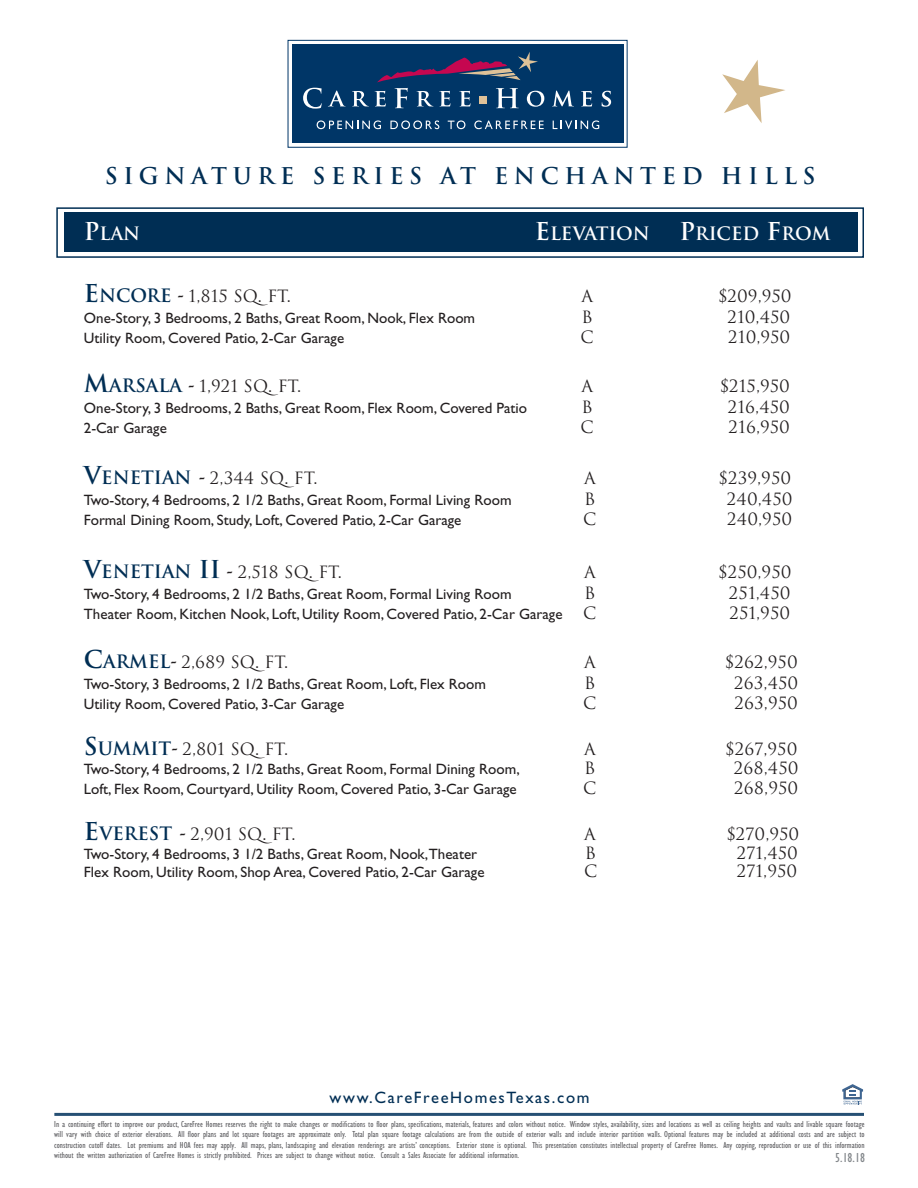
<style>
.page{position:relative;width:918px;height:1188px;background:#fff}
.page>*{position:absolute;margin:0;border:0;box-sizing:border-box;transform-origin:0 0}
.t1{font:700 22.5px "Trajan";letter-spacing:.25em;color:#002e54}
.t2{font:700 18px "Trajan";color:#fff}
.t3{font:16.5px "Trajan";color:#231f20}
.t4{font:16.5px "Gill Sans";letter-spacing:.1em;color:#002e54}
.t5{font:15px "Gill Sans";color:#231f20}
.t6{font:condensed 13.5px "Gill Sans";color:#83878b}
.t7{font:condensed 9px/10.5px "Gill Sans";color:#636366;text-align:justify}
.s1{font-size:24px}
.s2{font-weight:700;font-size:24px;color:#002e54}
.s3{font-weight:700;font-size:18px;color:#002e54}
.s4{font-family:"Post Mediaeval";font-weight:500;font-size:22.5px}
.s5{font-family:"Trajan";font-size:16.5px}
</style>
<div class="page">
<div style="left:64px;top:213px;width:794px;height:39px;background:#002e54"></div>
<div style="left:292px;top:44px;width:331px;height:99px;background:#003667"></div>
<svg style="left:377px;top:52px;width:161px;height:30px"></svg>
<div style="left:288px;top:40px;width:340px;height:108px;border:1px solid #003667"></div>
<svg style="left:317px;top:120px;width:64px;height:9px"></svg>
<svg style="left:390px;top:120px;width:49px;height:9px"></svg>
<svg style="left:448px;top:120px;width:17px;height:9px"></svg>
<svg style="left:474px;top:120px;width:70px;height:9px"></svg>
<svg style="left:553px;top:120px;width:46px;height:9px"></svg>
<svg style="left:303px;top:88px;width:19px;height:21px"></svg>
<svg style="left:329px;top:91px;width:16px;height:15px"></svg>
<svg style="left:352px;top:91px;width:16px;height:15px"></svg>
<svg style="left:375px;top:91px;width:11px;height:15px"></svg>
<svg style="left:395px;top:88px;width:13px;height:20px"></svg>
<svg style="left:417px;top:91px;width:16px;height:15px"></svg>
<svg style="left:439px;top:91px;width:11px;height:15px"></svg>
<svg style="left:459px;top:91px;width:11px;height:15px"></svg>
<div style="left:479px;top:97px;width:8px;height:7px;background:#dfc298"></div>
<svg style="left:496px;top:88px;width:23px;height:20px"></svg>
<svg style="left:527px;top:91px;width:17px;height:16px"></svg>
<svg style="left:553px;top:91px;width:20px;height:15px"></svg>
<svg style="left:581px;top:91px;width:11px;height:15px"></svg>
<svg style="left:602px;top:91px;width:9px;height:16px"></svg>
<hr style="left:54px;top:1113px;width:810px;height:3px;background:#265074">
<svg style="left:722px;top:60px;width:63px;height:63px"></svg>
<div style="left:56px;top:207px;width:808px;height:51px;border:2px solid #002e54"></div>
<svg style="left:842px;top:1084px;width:21px;height:21px"></svg>
<h1 class="t1" style="left:105px;top:163px;width:712px">SIGNATURE SERIES AT ENCHANTED HILLS</h1>
<h2 class="t2" style="left:84px;top:223px;width:58px"><span class="s1">P</span>LAN</h2>
<h2 class="t2" style="left:535px;top:223px;width:297px"><span class="s1">E</span>LEVATION <span class="s1">P</span>RICED <span class="s1">F</span>ROM</h2>
<h3 class="t3" style="left:84px;top:287px;width:209px"><span class="s2">E</span><span class="s3">NCORE</span> <span class="s4">-</span> 1,815 SQ. FT.</h3>
<h3 class="t3" style="left:581px;top:287px;width:13px">A</h3>
<h3 class="t3" style="left:718px;top:287px;width:75px">$209,950</h3>
<h3 class="t5" style="left:84px;top:312px;width:393px">One-Story, 3 Bedrooms, 2 Baths, Great Room, Nook, Flex Room</h3>
<h3 class="t3" style="left:582px;top:308px;width:13px">B</h3>
<h3 class="t3" style="left:727px;top:308px;width:64px">210,450</h3>
<h3 class="t5" style="left:84px;top:332px;width:262px">Utility Room, Covered Patio, 2-Car Garage</h3>
<h3 class="t3" style="left:581px;top:328px;width:15px">C</h3>
<h3 class="t3" style="left:728px;top:328px;width:64px">210,950</h3>
<h3 class="t3" style="left:84px;top:376px;width:219px"><span class="s2">M</span><span class="s3">ARSALA</span> <span class="s4">-</span> 1,921 SQ. FT.</h3>
<h3 class="t3" style="left:581px;top:376px;width:13px">A</h3>
<h3 class="t3" style="left:720px;top:376px;width:71px">$215,950</h3>
<h3 class="t5" style="left:84px;top:402px;width:445px">One-Story, 3 Bedrooms, 2 Baths, Great Room, Flex Room, Covered Patio</h3>
<h3 class="t3" style="left:582px;top:397px;width:13px">B</h3>
<h3 class="t3" style="left:728px;top:397px;width:64px">216,450</h3>
<h3 class="t5" style="left:84px;top:422px;width:84px">2-Car Garage</h3>
<h3 class="t3" style="left:581px;top:417px;width:15px">C</h3>
<h3 class="t3" style="left:729px;top:417px;width:63px">216,950</h3>
<h3 class="t3" style="left:84px;top:468px;width:235px"><span class="s2">V</span><span class="s3">ENETIAN</span> <span class="s4">-</span> 2,344 SQ. FT.</h3>
<h3 class="t3" style="left:584px;top:468px;width:13px">A</h3>
<h3 class="t3" style="left:719px;top:468px;width:74px">$239,950</h3>
<h3 class="t5" style="left:84px;top:494px;width:429px">Two-Story, 4 Bedrooms, 2 1/2 Baths, Great Room, Formal Living Room</h3>
<h3 class="t3" style="left:584px;top:489px;width:13px">B</h3>
<h3 class="t3" style="left:727px;top:489px;width:67px">240,450</h3>
<h3 class="t5" style="left:84px;top:514px;width:379px">Formal Dining Room, Study, Loft, Covered Patio, 2-Car Garage</h3>
<h3 class="t3" style="left:583px;top:509px;width:15px">C</h3>
<h3 class="t3" style="left:727px;top:509px;width:66px">240,950</h3>
<h3 class="t3" style="left:84px;top:563px;width:260px"><span class="s2">V</span><span class="s3">ENETIAN</span> <span class="s2">II</span> <span class="s4">-</span> 2,518 SQ. FT.</h3>
<h3 class="t3" style="left:584px;top:563px;width:13px">A</h3>
<h3 class="t3" style="left:719px;top:563px;width:74px">$250,950</h3>
<h3 class="t5" style="left:84px;top:588px;width:429px">Two-Story, 4 Bedrooms, 2 1/2 Baths, Great Room, Formal Living Room</h3>
<h3 class="t3" style="left:584px;top:584px;width:13px">B</h3>
<h3 class="t3" style="left:729px;top:584px;width:63px">251,450</h3>
<h3 class="t5" style="left:84px;top:608px;width:514px">Theater Room, Kitchen Nook, Loft, Utility Room, Covered Patio, 2-Car Garage <span class="s5">C</span></h3>
<h3 class="t3" style="left:729px;top:604px;width:62px">251,950</h3>
<h3 class="t3" style="left:84px;top:652px;width:206px"><span class="s2">C</span><span class="s3">ARMEL</span><span class="s4">-</span> 2,689 SQ. FT.</h3>
<h3 class="t3" style="left:584px;top:652px;width:13px">A</h3>
<h3 class="t3" style="left:725px;top:652px;width:74px">$262,950</h3>
<h3 class="t5" style="left:84px;top:678px;width:404px">Two-Story, 3 Bedrooms, 2 1/2 Baths, Great Room, Loft, Flex Room</h3>
<h3 class="t3" style="left:584px;top:673px;width:13px">B</h3>
<h3 class="t3" style="left:734px;top:673px;width:66px">263,450</h3>
<h3 class="t5" style="left:84px;top:698px;width:262px">Utility Room, Covered Patio, 3-Car Garage</h3>
<h3 class="t3" style="left:583px;top:694px;width:15px">C</h3>
<h3 class="t3" style="left:735px;top:694px;width:65px">263,950</h3>
<h3 class="t3" style="left:84px;top:739px;width:206px"><span class="s2">S</span><span class="s3">UMMIT</span><span class="s4">-</span> 2,801 SQ. FT.</h3>
<h3 class="t3" style="left:584px;top:739px;width:13px">A</h3>
<h3 class="t3" style="left:726px;top:739px;width:73px">$267,950</h3>
<h3 class="t5" style="left:84px;top:763px;width:437px">Two-Story, 4 Bedrooms, 2 1/2 Baths, Great Room, Formal Dining Room,</h3>
<h3 class="t3" style="left:584px;top:759px;width:13px">B</h3>
<h3 class="t3" style="left:734px;top:759px;width:66px">268,450</h3>
<h3 class="t5" style="left:84px;top:783px;width:434px">Loft, Flex Room, Courtyard, Utility Room, Covered Patio, 3-Car Garage</h3>
<h3 class="t3" style="left:583px;top:779px;width:15px">C</h3>
<h3 class="t3" style="left:734px;top:779px;width:65px">268,950</h3>
<h3 class="t3" style="left:84px;top:825px;width:213px"><span class="s2">E</span><span class="s3">VEREST</span> <span class="s4">-</span> 2,901 SQ. FT.</h3>
<h3 class="t3" style="left:584px;top:825px;width:13px">A</h3>
<h3 class="t3" style="left:727px;top:825px;width:74px">$270,950</h3>
<h3 class="t5" style="left:84px;top:848px;width:395px">Two-Story, 4 Bedrooms, 3 1/2 Baths, Great Room, Nook,Theater</h3>
<h3 class="t3" style="left:585px;top:843px;width:13px">B</h3>
<h3 class="t3" style="left:737px;top:843px;width:63px">271,450</h3>
<h3 class="t5" style="left:84px;top:867px;width:402px">Flex Room, Utility Room, Shop Area, Covered Patio, 2-Car Garage</h3>
<h3 class="t3" style="left:584px;top:862px;width:15px">C</h3>
<h3 class="t3" style="left:737px;top:862px;width:62px">271,950</h3>
<h3 class="t4" style="left:330px;top:1091px;width:261px">www.CareFreeHomesTexas.com</h3>
<p class="t7" style="left:54px;top:1119px;width:812px">In a continuing effort to improve our product, CareFree Homes reserves the right to make changes or modifications to floor plans, specifications, materials, features and colors without notice. Window styles, availability, sizes and locations as well as ceiling heights and vaults and livable square footage will vary with choice of exterior elevations. All floor plans and lot square footages are approximate only. Total plan square footage calculations are from the outside of exterior walls and include interior partition walls. Optional features may be included at additional costs and are subject to construction cutoff dates. Lot premiums and HOA fees may apply. All maps, plans, landscaping and elevation renderings are artists’ conceptions. Exterior stone is optional. This presentation constitutes intellectual property of CareFree Homes. Any copying, reproduction or use of this information without the written authorization of CareFree Homes is strictly prohibited. Prices are subject to change without notice. Consult a Sales Associate for additional information.</p>
<h3 class="t6" style="left:835px;top:1152px;width:31px">5.18.18</h3>
</div>
